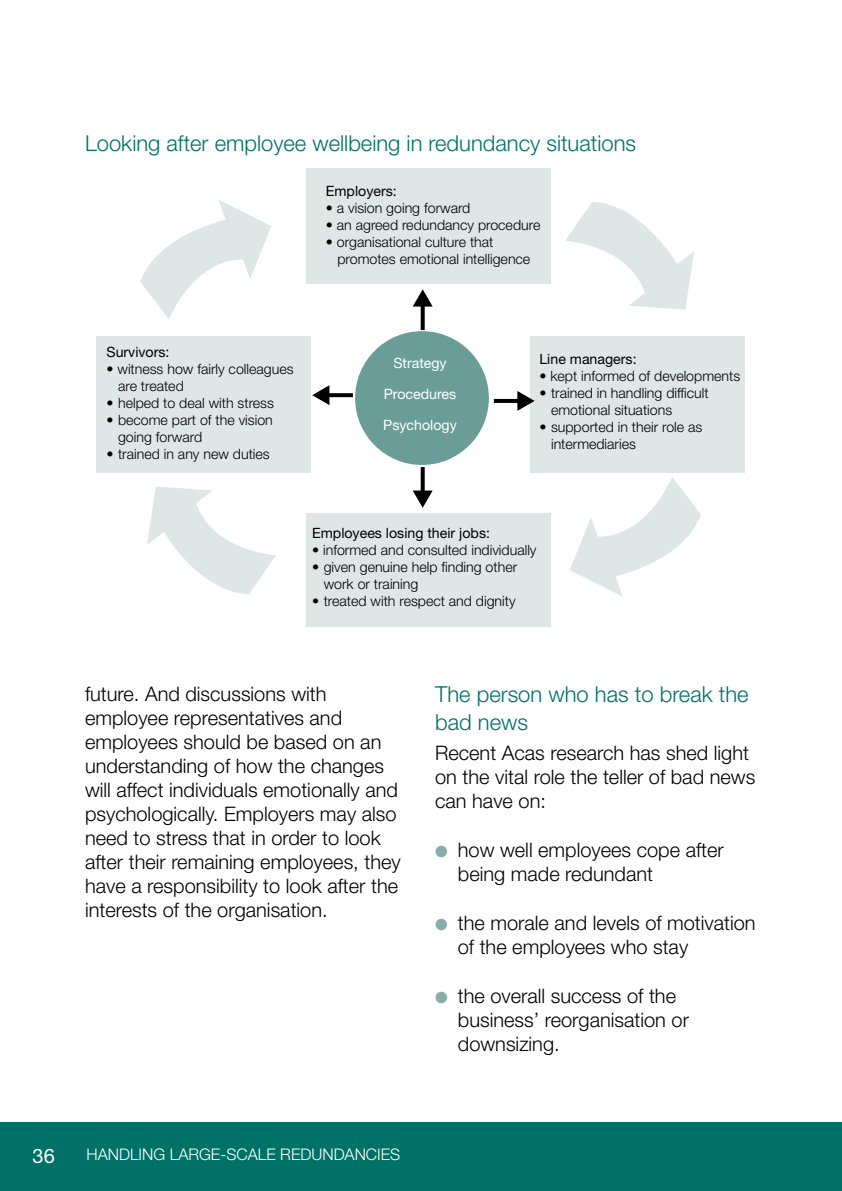
<style>
.page{position:relative;width:842px;height:1191px;background:#fff}
.page>*{position:absolute;margin:0;border:0;box-sizing:border-box;transform-origin:0 0}
._03_-_B-Heading_no_N{font:300 22px/28px "Helvetica Neue";color:#007167}
._04_-_Main_Text{font:300 20px/24px "Helvetica Neue";color:#000}
.t1{font:20px "Helvetica Neue";color:#fff}
.t2{font:300 16px "Helvetica Neue";color:#fff}
.t3{font:300 14.2px/17px "Helvetica Neue";color:#000}
.t4{font:14.2px "Helvetica Neue";color:#000}
.t5{font:14.2px/31px "Helvetica Neue";color:#fff;text-align:center}
.s1{color:#88ada9}
</style>
<div class="page">
<div style="left:0;top:1123px;width:842px;height:68px;background:#007167"></div>
<div style="left:96px;top:336px;width:215px;height:136px;background:#dfe7e6"></div>
<div style="left:530px;top:336px;width:214px;height:136px;background:#dfe7e6"></div>
<div style="left:307px;top:513px;width:244px;height:114px;background:#dfe7e6"></div>
<div style="left:307px;top:168px;width:244px;height:116px;background:#dfe7e6"></div>
<svg style="left:140px;top:200px;width:131px;height:119px"></svg>
<svg style="left:565px;top:202px;width:129px;height:108px"></svg>
<svg style="left:570px;top:477px;width:131px;height:119px"></svg>
<svg style="left:147px;top:486px;width:129px;height:108px"></svg>
<div style="left:355px;top:331px;width:134px;height:134px;background:#6a9d97;border-radius:50%"></div>
<svg style="left:329px;top:393px;width:24px;height:4px"></svg>
<svg style="left:312px;top:385px;width:17px;height:20px"></svg>
<svg style="left:494px;top:399px;width:23px;height:4px"></svg>
<svg style="left:517px;top:391px;width:18px;height:20px"></svg>
<svg style="left:421px;top:306px;width:4px;height:24px"></svg>
<svg style="left:413px;top:289px;width:20px;height:17px"></svg>
<svg style="left:421px;top:467px;width:4px;height:23px"></svg>
<svg style="left:413px;top:490px;width:20px;height:18px"></svg>
<p class="_03_-_B-Heading_no_N" style="left:85px;top:128px;width:552px">Looking after employee wellbeing in redundancy situations</p>
<p class="t4" style="left:326px;top:182px;width:72px">Employers:</p>
<p class="t3" style="left:326px;top:199px;width:146px">• a vision going forward</p>
<p class="t3" style="left:326px;top:216px;width:216px">• an agreed redundancy procedure</p>
<p class="t3" style="left:337px;top:233px;width:194px;text-indent:-12px">• organisational culture that promotes emotional intelligence</p>
<p class="t4" style="left:106px;top:343px;width:65px">Survivors:</p>
<p class="t3" style="left:118px;top:360px;width:177px;text-indent:-12px">• witness how fairly colleagues are treated</p>
<p class="t3" style="left:106px;top:394px;width:169px">• helped to deal with stress</p>
<p class="t3" style="left:118px;top:411px;width:156px;text-indent:-12px">• become part of the vision going forward</p>
<p class="t3" style="left:106px;top:445px;width:165px">• trained in any new duties</p>
<p class="t5" style="left:383px;top:347px;width:75px">Strategy<br>Procedures<br>Psychology</p>
<p class="t4" style="left:539px;top:350px;width:99px">Line managers:</p>
<p class="t3" style="left:539px;top:367px;width:202px">• kept informed of developments</p>
<p class="t3" style="left:551px;top:384px;width:159px;text-indent:-12px">• trained in handling difficult emotional situations</p>
<p class="t3" style="left:551px;top:418px;width:153px;text-indent:-12px">• supported in their role as intermediaries</p>
<p class="t4" style="left:312px;top:524px;width:179px">Employees losing their jobs:</p>
<p class="t3" style="left:312px;top:541px;width:226px">• informed and consulted individually</p>
<p class="t3" style="left:324px;top:558px;width:195px;text-indent:-12px">• given genuine help finding other work or training</p>
<p class="t3" style="left:312px;top:592px;width:205px">• treated with respect and dignity</p>
<p class="_04_-_Main_Text" style="left:85px;top:681px;width:317px">future. And discussions with employee representatives and employees should be based on an understanding of how the changes will affect individuals emotionally and psychologically. Employers may also need to stress that in order to look after their remaining employees, they have a responsibility to look after the interests of the organisation.</p>
<p class="_03_-_B-Heading_no_N" style="left:435px;top:680px;width:315px">The person who has to break the bad news</p>
<p class="_04_-_Main_Text" style="left:435px;top:740px;width:322px">Recent Acas research has shed light on the vital role the teller of bad news can have on:</p>
<p class="_04_-_Main_Text" style="left:458px;top:837px;width:268px;text-indent:-23px"><span class="s1">●</span> how well employees cope after being made redundant</p>
<p class="_04_-_Main_Text" style="left:458px;top:910px;width:299px;text-indent:-23px"><span class="s1">●</span> the morale and levels of motivation of the employees who stay</p>
<p class="_04_-_Main_Text" style="left:458px;top:983px;width:233px;text-indent:-23px"><span class="s1">●</span> the overall success of the business’ reorganisation or downsizing.</p>
<p class="t1" style="left:33px;top:1143px;width:24px">36</p>
<p class="t2" style="left:86px;top:1144px;width:315px">HANDLING LARGE-SCALE REDUNDANCIES</p>
</div>
